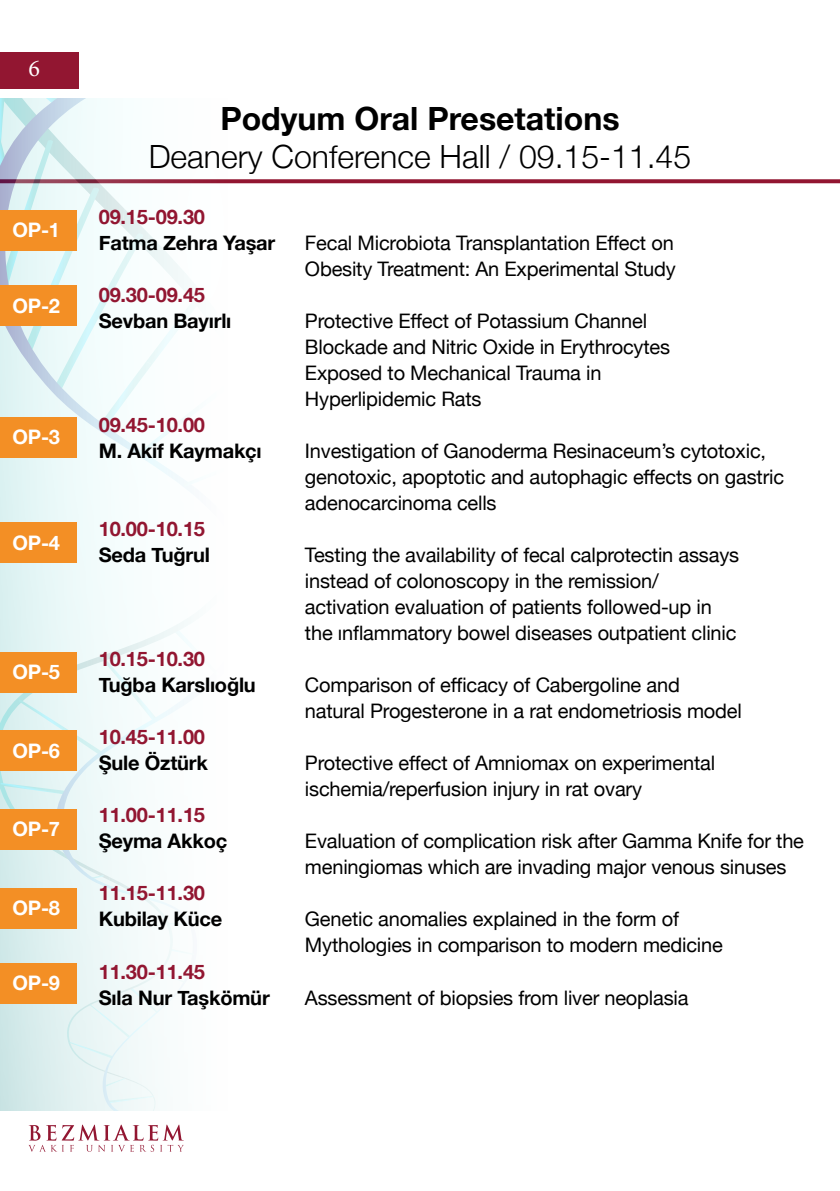
<style>
.page{position:relative;width:840px;height:1191px;background:#fff}
.page>*{position:absolute;margin:0;border:0;box-sizing:border-box;transform-origin:0 0}
.t1{font:300 32px "Helvetica Neue";color:#000}
.t2{font:700 32px "Helvetica Neue";color:#000}
.t3{font:24px "Minion Pro";color:#fff}
.t4{font:20px/26px "Helvetica Neue";letter-spacing:-.01em;color:#000}
.t5{font:700 20px "Helvetica Neue";letter-spacing:-.01em;color:#000}
.t6{font:700 20px "Helvetica Neue";letter-spacing:-.01em;color:#921631}
.t7{font:700 20px "Helvetica Neue";letter-spacing:-.01em;color:#fff}
</style>
<div class="page">
<div style="left:0;top:52px;width:78px;height:36px;background:#921631"></div>
<svg style="left:292px;top:179px;width:547px;height:4px;background:#99253e"></svg>
<svg style="left:0;top:98px;width:268px;height:1012px"></svg>
<svg style="left:28px;top:1124px;width:156px;height:27px"></svg>
<div style="left:0;top:210px;width:76px;height:41px;background:#f38f25"></div>
<div style="left:0;top:285px;width:76px;height:41px;background:#f38f25"></div>
<div style="left:0;top:417px;width:76px;height:41px;background:#f38f25"></div>
<div style="left:0;top:522px;width:76px;height:41px;background:#f38f25"></div>
<div style="left:0;top:651px;width:76px;height:41px;background:#f38f25"></div>
<div style="left:0;top:730px;width:76px;height:41px;background:#f38f25"></div>
<div style="left:0;top:809px;width:76px;height:41px;background:#f38f25"></div>
<div style="left:0;top:888px;width:76px;height:41px;background:#f38f25"></div>
<div style="left:0;top:963px;width:76px;height:41px;background:#f38f25"></div>
<p class="t3" style="left:28px;top:52px;width:13px">6</p>
<p class="t7" style="left:12px;top:214px;width:49px">OP-1</p>
<p class="t7" style="left:12px;top:290px;width:49px">OP-2</p>
<p class="t7" style="left:12px;top:421px;width:49px">OP-3</p>
<p class="t7" style="left:12px;top:526px;width:49px">OP-4</p>
<p class="t7" style="left:12px;top:656px;width:49px">OP-5</p>
<p class="t7" style="left:12px;top:735px;width:49px">OP-6</p>
<p class="t7" style="left:12px;top:813px;width:49px">OP-7</p>
<p class="t7" style="left:12px;top:892px;width:49px">OP-8</p>
<p class="t7" style="left:12px;top:967px;width:49px">OP-9</p>
<h1 class="t2" style="left:220px;top:93px;width:400px">Podyum Oral Presetations</h1>
<h1 class="t1" style="left:149px;top:131px;width:543px">Deanery Conference Hall / 09.15-11.45</h1>
<p class="t6" style="left:99px;top:201px;width:108px">09.15-09.30</p>
<p class="t5" style="left:99px;top:227px;width:178px">Fatma Zehra Yaşar</p>
<p class="t4" style="left:305px;top:231px;width:372px">Fecal Microbiota Transplantation Effect on<br>Obesity Treatment: An Experimental Study</p>
<p class="t6" style="left:99px;top:279px;width:108px">09.30-09.45</p>
<p class="t5" style="left:99px;top:305px;width:134px">Sevban Bayırlı</p>
<p class="t4" style="left:305px;top:309px;width:366px">Protective Effect of Potassium Channel Blockade and Nitric Oxide in Erythrocytes Exposed to Mechanical Trauma in Hyperlipidemic Rats</p>
<p class="t6" style="left:99px;top:409px;width:108px">09.45-10.00</p>
<p class="t5" style="left:99px;top:435px;width:164px">M. Akif Kaymakçı</p>
<p class="t4" style="left:305px;top:439px;width:480px">Investigation of Ganoderma Resinaceum’s cytotoxic, genotoxic, apoptotic and autophagic effects on gastric adenocarcinoma cells</p>
<p class="t6" style="left:99px;top:513px;width:108px">10.00-10.15</p>
<p class="t5" style="left:99px;top:539px;width:112px">Seda Tuğrul</p>
<p class="t4" style="left:305px;top:543px;width:435px">Testing the availability of fecal calprotectin assays instead of colonoscopy in the remission/ activation evaluation of patients followed-up in the ınflammatory bowel diseases outpatient clinic</p>
<p class="t6" style="left:99px;top:643px;width:108px">10.15-10.30</p>
<p class="t5" style="left:99px;top:669px;width:158px">Tuğba Karslıoğlu</p>
<p class="t4" style="left:305px;top:673px;width:438px">Comparison of efficacy of Cabergoline and natural Progesterone in a rat endometriosis model</p>
<p class="t6" style="left:99px;top:721px;width:108px">10.45-11.00</p>
<p class="t5" style="left:99px;top:747px;width:111px">Şule Öztürk</p>
<p class="t4" style="left:305px;top:751px;width:411px">Protective effect of Amniomax on experimental ischemia/reperfusion injury in rat ovary</p>
<p class="t6" style="left:99px;top:799px;width:108px">11.00-11.15</p>
<p class="t5" style="left:99px;top:825px;width:130px">Şeyma Akkoç</p>
<p class="t4" style="left:305px;top:829px;width:500px">Evaluation of complication risk after Gamma Knife for the meningiomas which are invading major venous sinuses</p>
<p class="t6" style="left:99px;top:877px;width:108px">11.15-11.30</p>
<p class="t5" style="left:99px;top:903px;width:125px">Kubilay Küce</p>
<p class="t4" style="left:305px;top:907px;width:419px">Genetic anomalies explained in the form of<br>Mythologies in comparison to modern medicine</p>
<p class="t6" style="left:99px;top:955px;width:108px">11.30-11.45</p>
<p class="t5" style="left:99px;top:981px;width:172px">Sıla Nur Taşkömür</p>
<p class="t4" style="left:305px;top:985px;width:385px">Assessment of biopsies from liver neoplasia</p>
</div>
